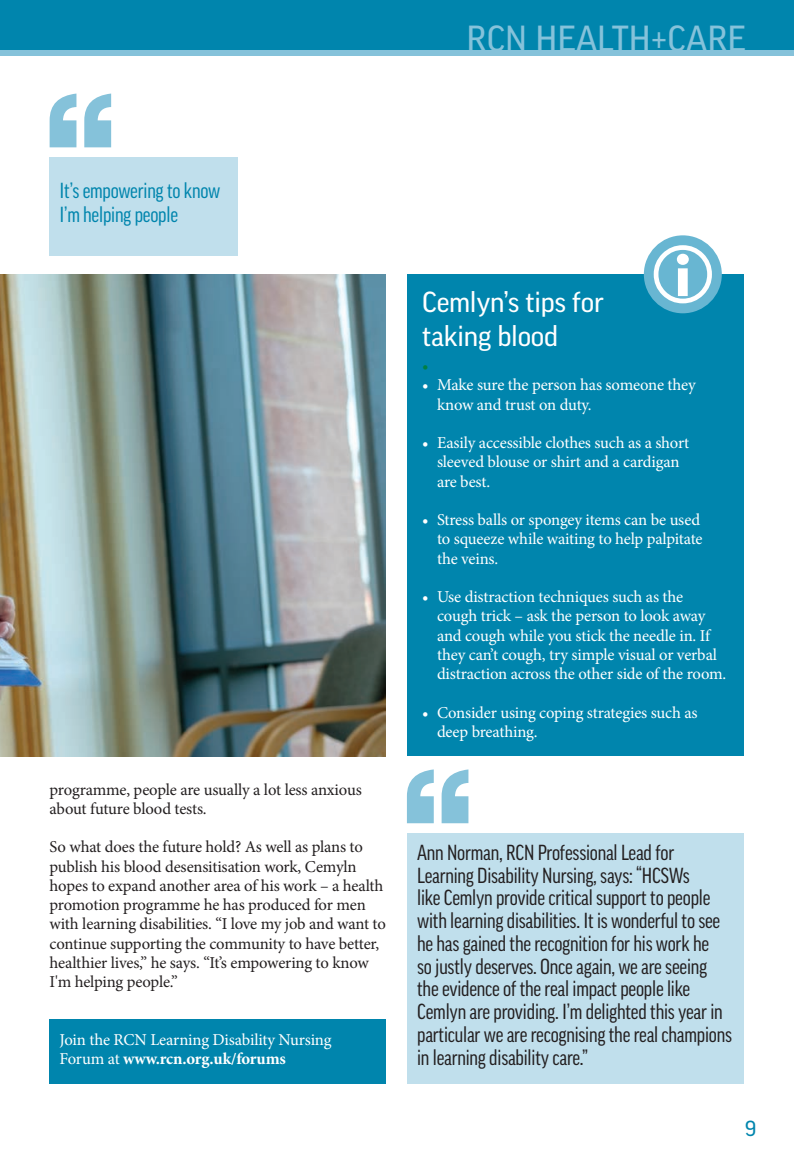
<style>
.page{position:relative;width:794px;height:1166px;background:#fff}
.page>*{position:absolute;margin:0;border:0;box-sizing:border-box;transform-origin:0 0}
.t1{font:35px "Good Pro";color:#85c2da}
.New_style_sub_headin{font:28px/33.6px "Good Pro";letter-spacing:-.01em;color:#fff}
.In-Article_Subheadin{font:condensed 21px/22.8px "Good Pro";letter-spacing:-.01em;color:#231f20}
.pull_quote{font:condensed 21px/24.5px "Good Pro";letter-spacing:-.01em;color:#0085ad}
.t2{font:21px "Good Pro";color:#0085ad}
.body{font:16.62px/19.2px "Minion Pro";letter-spacing:-.01em;color:#fff}
.body-2{font:16.62px/19.2px "Minion Pro";letter-spacing:-.015em;color:#231f20}
.t3{font:16.62px "Minion Pro";color:#008044}
.s1{font-weight:700}
</style>
<div class="page">
<div style="left:0;top:0;width:794px;height:56px;background:#85c2da"></div>
<div style="left:0;top:0;width:794px;height:50px;background:#0085ad"></div>
<div style="left:50px;top:157px;width:188px;height:99px;background:#c0dfec"></div>
<svg style="left:50px;top:94px;width:61px;height:53px"></svg>
<div style="left:407px;top:275px;width:336px;height:481px;background:#0085ad"></div>
<img style="left:0;top:275px;width:386px;height:481px">
<div style="left:407px;top:833px;width:336px;height:250px;background:#c0dfec"></div>
<div style="left:644px;top:235px;width:78px;height:78px;background:#68b6d2;border-radius:50%"></div>
<svg style="left:407px;top:769px;width:61px;height:54px"></svg>
<div style="left:50px;top:1018px;width:336px;height:65px;background:#0085ad"></div>
<svg style="left:653px;top:244px;width:59px;height:59px"></svg>
<p class="pull_quote" style="left:60px;top:178px;width:162px">It’s empowering to know<br>I’m helping people</p>
<p class="t1" style="left:466px;top:18px;width:281px">RCN HEALTH+CARE</p>
<p class="New_style_sub_headin" style="left:422px;top:285px;width:183px">Cemlyn’s tips for taking blood</p>
<p class="t3" style="left:422px;top:355px;width:8px">•</p>
<p class="body" style="left:437px;top:375px;width:260px;text-indent:-15px">• Make sure the person has someone they know and trust on duty.</p>
<p class="body" style="left:437px;top:433px;width:254px;text-indent:-15px">• Easily accessible clothes such as a short sleeved blouse or shirt and a cardigan are best.</p>
<p class="body" style="left:437px;top:510px;width:267px;text-indent:-15px">• Stress balls or spongey items can be used to squeeze while waiting to help palpitate the veins.</p>
<p class="body" style="left:437px;top:587px;width:291px;text-indent:-15px">• Use distraction techniques such as the cough trick – ask the person to look away and cough while you stick the needle in. If they can’t cough, try simple visual or verbal distraction across the other side of the room.</p>
<p class="body" style="left:437px;top:703px;width:262px;text-indent:-15px">• Consider using coping strategies such as deep breathing.</p>
<p class="body-2" style="left:50px;top:780px;width:314px">programme, people are usually a lot less anxious about future blood tests.</p>
<p class="body-2" style="left:50px;top:837px;width:338px">So what does the future hold? As well as plans to publish his blood desensitisation work, Cemyln hopes to expand another area of his work – a health promotion programme he has produced for men with learning disabilities. “I love my job and want to continue supporting the community to have better, healthier lives,” he says. “It’s empowering to know I'm helping people.”</p>
<p class="In-Article_Subheadin" style="left:417px;top:841px;width:316px">Ann Norman, RCN Professional Lead for Learning Disability Nursing, says: “HCSWs<br>like Cemlyn provide critical support to people with learning disabilities. It is wonderful to see he has gained the recognition for his work he<br>so justly deserves. Once again, we are seeing the evidence of the real impact people like Cemlyn are providing. I’m delighted this year in particular we are recognising the real champions in learning disability care.”</p>
<p class="body" style="left:60px;top:1030px;width:273px">Join the RCN Learning Disability Nursing<br>Forum at <span class="s1">www.rcn.org.uk/forums</span></p>
<p class="t2" style="left:745px;top:1116px;width:13px">9</p>
</div>
